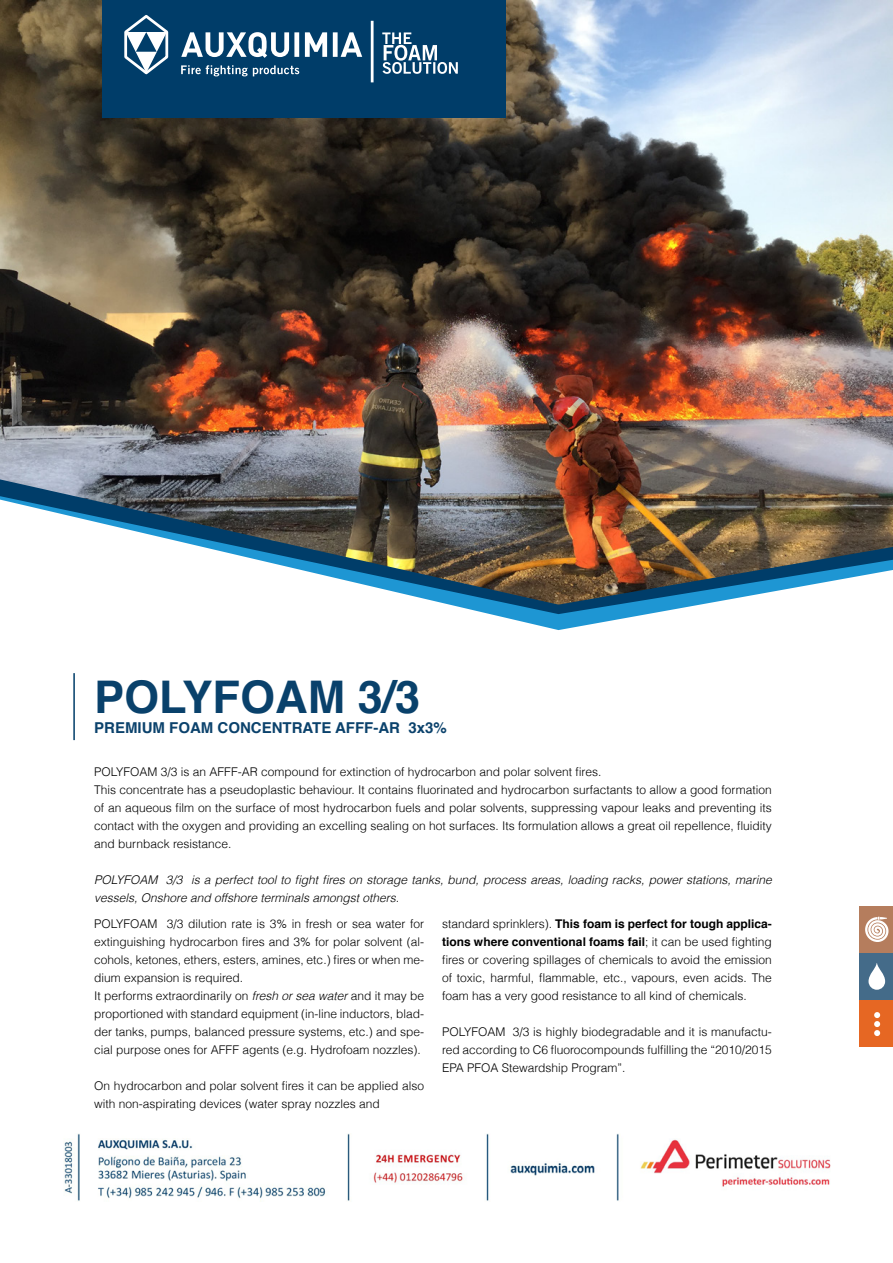
<style>
.page{position:relative;width:893px;height:1263px;background:#fff}
.page>*{position:absolute;margin:0;border:0;box-sizing:border-box;transform-origin:0 0}
.t1{font:700 45px "Helvetica";color:#09416b}
.t2{font:700 15px "Helvetica";color:#0b426c}
.t3{font:300 12px/18px "Helvetica";color:#000;text-align:justify}
.t4{font:italic 300 12px/18px "Helvetica";color:#000}
.s1{font-style:italic}
.s2{font-weight:700}
</style>
<div class="page">
<img style="left:64px;top:1133px;width:767px;height:68px">
<img style="left:0;top:0;width:893px;height:605px">
<hr style="left:73px;top:673px;width:2px;height:67px;background:#003d69">
<div style="left:102px;top:0;width:404px;height:118px;background:#003d69"></div>
<svg style="left:181px;top:65px;width:118px;height:11px"></svg>
<svg style="left:181px;top:32px;width:181px;height:26px"></svg>
<hr style="left:371px;top:21px;width:3px;height:61px;background:#fff">
<svg style="left:382px;top:32px;width:76px;height:42px"></svg>
<svg style="left:124px;top:15px;width:45px;height:60px"></svg>
<div style="left:859px;top:1000px;width:34px;height:47px;background:#e66723"></div>
<svg style="left:874px;top:1012px;width:6px;height:24px"></svg>
<div style="left:859px;top:906px;width:34px;height:46px;background:#b57d5d"></div>
<svg style="left:865px;top:917px;width:23px;height:25px"></svg>
<div style="left:859px;top:953px;width:34px;height:47px;background:#446b89"></div>
<svg style="left:868px;top:963px;width:17px;height:27px"></svg>
<p class="t1" style="left:94px;top:660px;width:327px">POLYFOAM 3/3</p>
<p class="t2" style="left:94px;top:715px;width:354px">PREMIUM FOAM CONCENTRATE AFFF-AR 3x3%</p>
<p class="t3" style="left:94px;top:762px;width:509px">POLYFOAM 3/3 is an AFFF-AR compound for extinction of hydrocarbon and polar solvent fires.</p>
<p class="t3" style="left:94px;top:780px;width:679px">This concentrate has a pseudoplastic behaviour. It contains fluorinated and hydrocarbon surfactants to allow a good formation of an aqueous film on the surface of most hydrocarbon fuels and polar solvents, suppressing vapour leaks and preventing its contact with the oxygen and providing an excelling sealing on hot surfaces. Its formulation allows a great oil repellence, fluidity and burnback resistance.</p>
<p class="t4" style="left:94px;top:871px;width:679px">POLYFOAM 3/3 is a perfect tool to fight fires on storage tanks, bund, process areas, loading racks, power stations, marine vessels, Onshore and offshore terminals amongst others.</p>
<p class="t3" style="left:94px;top:914px;width:331px">POLYFOAM 3/3 dilution rate is 3% in fresh or sea water for extinguishing hydrocarbon fires and 3% for polar solvent (al&shy;cohols, ketones, ethers, esters, amines, etc.) fires or when me&shy;dium expansion is required.</p>
<p class="t3" style="left:94px;top:986px;width:331px">It performs extraordinarily on <span class="s1">fresh or sea water</span> and it may be proportioned with standard equipment (in-line inductors, blad&shy;der tanks, pumps, balanced pressure systems, etc.) and spe&shy;cial purpose ones for AFFF agents (e.g. Hydrofoam nozzles).</p>
<p class="t3" style="left:94px;top:1076px;width:331px">On hydrocarbon and polar solvent fires it can be applied also with non-aspirating devices (water spray nozzles and</p>
<p class="t3" style="left:442px;top:914px;width:331px">standard sprinklers). <span class="s2">This foam is perfect for tough applica&shy;tions where conventional foams fail</span>; it can be used fighting fires or covering spillages of chemicals to avoid the emission of toxic, harmful, flammable, etc., vapours, even acids. The foam has a very good resistance to all kind of chemicals.</p>
<p class="t3" style="left:442px;top:1022px;width:331px">POLYFOAM 3/3 is highly biodegradable and it is manufactu&shy;red according to C6 fluorocompounds fulfilling the “2010/2015<br>EPA PFOA Stewardship Program”.</p>
</div>
